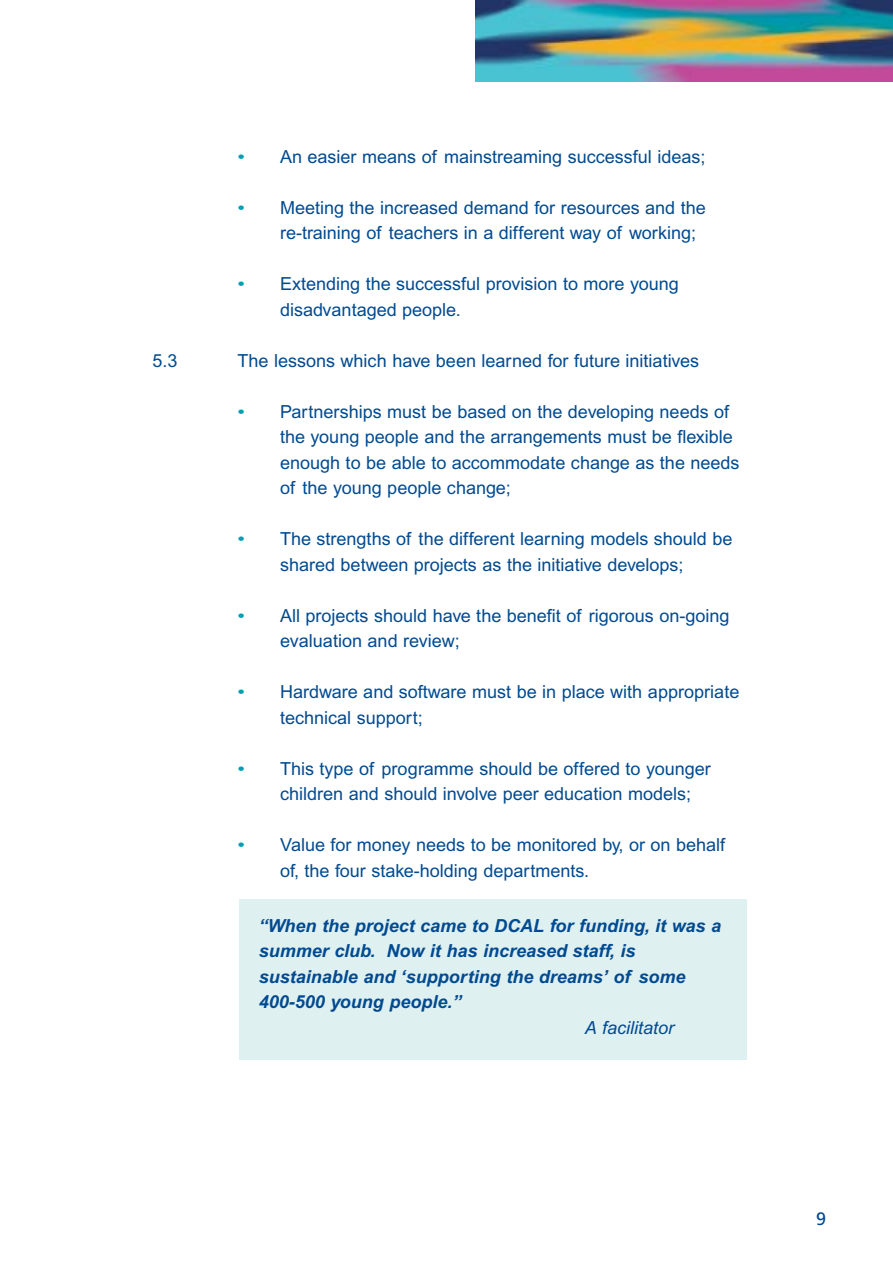
<style>
.page{position:relative;width:893px;height:1263px;background:#fff}
.page>*{position:absolute;margin:0;border:0;box-sizing:border-box;transform-origin:0 0}
.t1{font:18px/25.5px "Arial";color:#004a91}
.t2{font:italic 700 18px/25.5px "Arial";color:#004a91}
.t3{font:italic 18px "Arial";color:#004a91}
.t4{font:18px "Frutiger";color:#004a91}
.s1{color:#009faf}
</style>
<div class="page">
<div style="left:239px;top:899px;width:507px;height:161px;background:#dff0f1"></div>
<img style="left:476px;top:0;width:416px;height:82px">
<p class="t1" style="left:237px;top:145px;width:469px"><span class="s1">•</span> An easier means of mainstreaming successful ideas;</p>
<p class="t1" style="left:280px;top:196px;width:427px;text-indent:-43px"><span class="s1">•</span> Meeting the increased demand for resources and the re-training of teachers in a different way of working;</p>
<p class="t1" style="left:280px;top:273px;width:400px;text-indent:-43px"><span class="s1">•</span> Extending the successful provision to more young disadvantaged people.</p>
<p class="t1" style="left:152px;top:350px;width:27px">5.3</p>
<p class="t1" style="left:237px;top:350px;width:463px">The lessons which have been learned for future initiatives</p>
<p class="t1" style="left:280px;top:401px;width:461px;text-indent:-43px"><span class="s1">•</span> Partnerships must be based on the developing needs of the young people and the arrangements must be flexible enough to be able to accommodate change as the needs of the young people change;</p>
<p class="t1" style="left:237px;top:528px;width:496px;text-align:center"><span class="s1">•</span> The strengths of the different learning models should be shared between projects as the initiative develops;</p>
<p class="t1" style="left:280px;top:605px;width:451px;text-indent:-43px"><span class="s1">•</span> All projects should have the benefit of rigorous on-going evaluation and review;</p>
<p class="t1" style="left:280px;top:681px;width:461px;text-indent:-43px"><span class="s1">•</span> Hardware and software must be in place with appropriate technical support;</p>
<p class="t1" style="left:280px;top:758px;width:432px;text-indent:-43px"><span class="s1">•</span> This type of programme should be offered to younger children and should involve peer education models;</p>
<p class="t1" style="left:280px;top:834px;width:446px;text-indent:-43px"><span class="s1">•</span> Value for money needs to be monitored by, or on behalf of, the four stake-holding departments.</p>
<p class="t2" style="left:259px;top:915px;width:463px">“When the project came to DCAL for funding, it was a summer club. Now it has increased staff, is sustainable and ‘supporting the dreams’ of some 400-500 young people.”</p>
<p class="t3" style="left:584px;top:1021px;width:91px">A facilitator</p>
<p class="t4" style="left:816px;top:1212px;width:12px">9</p>
</div>
